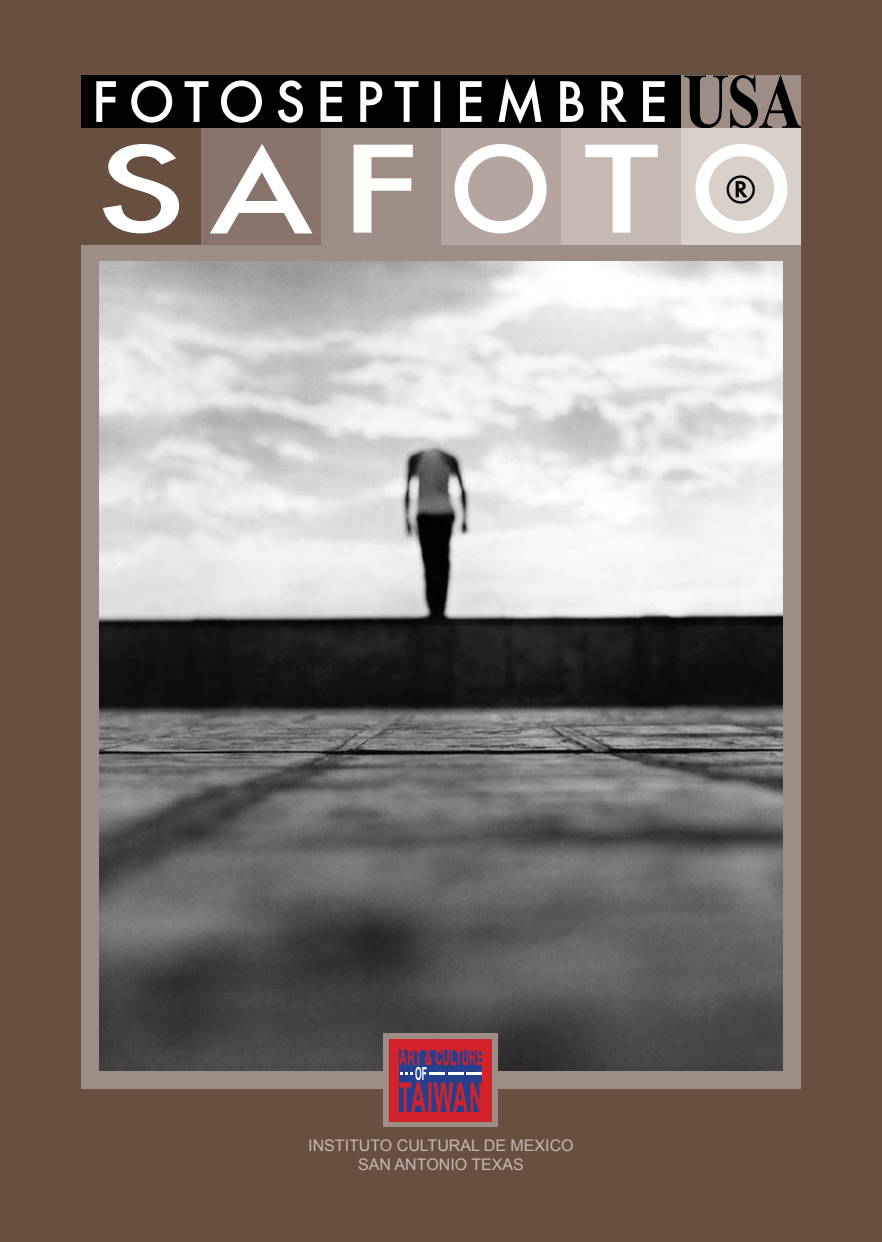
<style>
.page{position:relative;width:882px;height:1242px;background:#685040}
.page>*{position:absolute;margin:0;border:0;box-sizing:border-box;transform-origin:0 0}
.t1{font:700 41.2px "Arial";letter-spacing:.05em;color:#d2232a;scale:.5 1}
.t2{font:500 36px "Futura";color:#000}
.t3{font:700 22.2px "Arial";color:#d2232a;scale:.47 1}
.t4{font:700 18px "Arial";color:#fff;scale:.48 1}
.t5{font:16px "Arial";color:#c5b8b1}
</style>
<div class="page">
<div style="left:81px;top:76px;width:720px;height:1013px;background:#9d8d85"></div>
<div style="left:81px;top:76px;width:600px;height:52px;background:#000"></div>
<svg style="left:96px;top:78px;width:569px;height:46px"></svg>
<svg style="left:684px;top:76px;width:117px;height:52px"></svg>
<div style="left:81px;top:128px;width:127px;height:116px;background:#685040"></div>
<div style="left:201px;top:128px;width:127px;height:116px;background:#88746a"></div>
<div style="left:321px;top:128px;width:127px;height:116px;background:#9d8d85"></div>
<div style="left:441px;top:128px;width:127px;height:116px;background:#b4a59f"></div>
<div style="left:561px;top:128px;width:127px;height:116px;background:#c5b8b1"></div>
<div style="left:681px;top:128px;width:120px;height:116px;background:#dad0ca"></div>
<svg style="left:103px;top:144px;width:76px;height:89px"></svg>
<svg style="left:210px;top:144px;width:102px;height:89px"></svg>
<svg style="left:354px;top:145px;width:59px;height:88px"></svg>
<svg style="left:585px;top:145px;width:73px;height:88px"></svg>
<svg style="left:455px;top:144px;width:92px;height:89px"></svg>
<svg style="left:695px;top:144px;width:92px;height:89px"></svg>
<img style="left:99px;top:261px;width:684px;height:810px">
<div style="left:384px;top:1033px;width:114px;height:94px;background:#9d8d85"></div>
<div style="left:390px;top:1039px;width:102px;height:82px;background:#d2232a"></div>
<div style="left:400px;top:1050px;width:82px;height:61px;background:#25408f"></div>
<svg style="left:400px;top:1072px;width:13px;height:3px"></svg>
<hr style="left:429px;top:1072px;width:16px;height:3px;background:#fff">
<hr style="left:467px;top:1072px;width:15px;height:3px;background:#fff">
<hr style="left:448px;top:1072px;width:15px;height:3px;background:#fff">
<p class="t2" style="left:726px;top:165px;width:32px">®</p>
<h3 class="t3" style="left:400px;top:1042px;width:180px">ART &amp; CULTURE</h3>
<h1 class="t1" style="left:399px;top:1070px;width:171px">TAIWAN</h1>
<p class="t4" style="left:415px;top:1062px;width:26px">OF</p>
<p class="t5" style="left:308px;top:1135px;width:267px">INSTITUTO CULTURAL DE MEXICO</p>
<p class="t5" style="left:358px;top:1154px;width:167px">SAN ANTONIO TEXAS</p>
</div>
